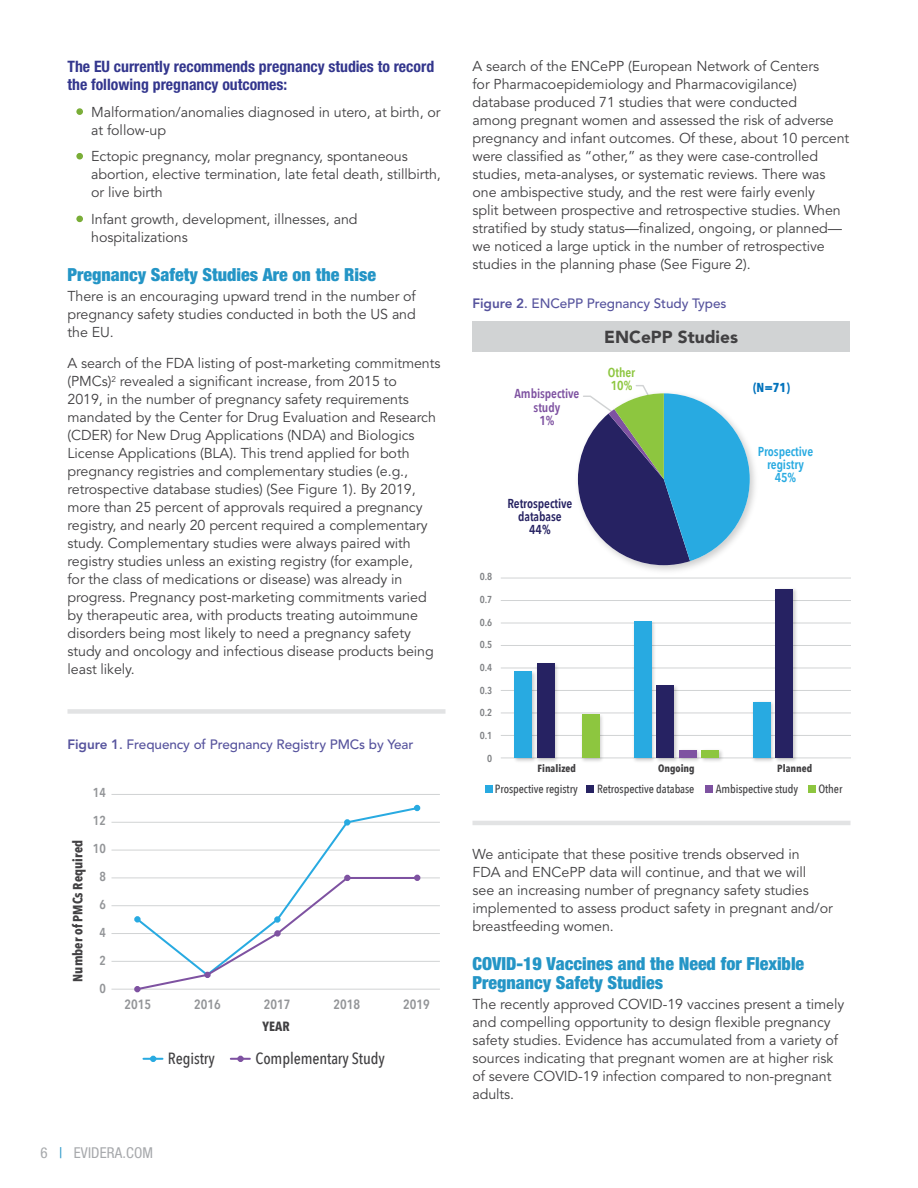
<style>
.page{position:relative;width:918px;height:1188px;background:#fff}
.page>*{position:absolute;margin:0;border:0;box-sizing:border-box;transform-origin:0 0}
.t1{font:900 condensed 18px/18.8px "Helvetica Neue LT Std";color:#2495c6}
.t2{font:900 17.25px "Avenir LT Std";color:#414042}
.t3{font:500 16.2px "Avenir Next Condensed";letter-spacing:-.005em;color:#414042}
.t4{font:700 condensed 15.75px/18px "Helvetica Neue LT Std";color:#33368d}
.t5{font:condensed 15px "Helvetica Neue LT Std";letter-spacing:.01em;color:#a7a9ac}
.t6{font:14.25px/18px "Avenir LT Std";letter-spacing:-.005em;color:#414042}
.t7{font:500 13.5px "Avenir LT Std";letter-spacing:-.005em;color:#56539d}
.t8{font:700 13.35px "Avenir Next Condensed";color:#414042}
.t9{font:600 13.35px "Avenir Next Condensed";color:#939598}
.t10{font:600 12.9px/13.4px "Avenir Next Condensed";letter-spacing:-.005em;color:#262262;text-align:center}
.t11{font:600 12.9px/13.4px "Avenir Next Condensed";letter-spacing:-.005em;color:#28aae1;text-align:center}
.t12{font:600 12.9px/13.4px "Avenir Next Condensed";letter-spacing:-.005em;color:#7e52a1;text-align:center}
.t13{font:600 12.9px/27.9px "Avenir Next Condensed";color:#939598;text-align:center}
.t14{font:600 12.9px/13.4px "Avenir Next Condensed";letter-spacing:-.005em;color:#8dc63f}
.t15{font:700 12.9px "Avenir Next Condensed";color:#0072bc}
.t16{font:500 11.85px "Avenir Next Condensed";letter-spacing:-.005em;color:#414042}
.t17{font:700 10.5px "Avenir Next Condensed";color:#414042}
.t18{font:600 10.05px "Avenir Next Condensed";color:#808285}
.s1{color:#79ad36}
.s2{font-weight:800}
.s3{color:#2495c6}
</style>
<div class="page">
<hr style="left:112px;top:989px;width:328px;height:1px;background:#d1d3d4">
<hr style="left:112px;top:961px;width:328px;height:1px;background:#d1d3d4">
<hr style="left:112px;top:933px;width:328px;height:1px;background:#d1d3d4">
<hr style="left:112px;top:905px;width:328px;height:1px;background:#d1d3d4">
<hr style="left:112px;top:877px;width:328px;height:1px;background:#d1d3d4">
<hr style="left:112px;top:850px;width:328px;height:1px;background:#d1d3d4">
<hr style="left:112px;top:822px;width:328px;height:1px;background:#d1d3d4">
<hr style="left:112px;top:794px;width:328px;height:1px;background:#d1d3d4">
<svg style="left:135px;top:807px;width:285px;height:68px"></svg>
<div style="left:134px;top:986px;width:7px;height:6px;border:2px solid #7e52a1;border-radius:50%"></div>
<svg style="left:414px;top:805px;width:6px;height:6px"></svg>
<div style="left:344px;top:819px;width:6px;height:7px;border:2px solid #28aae1;border-radius:50%"></div>
<svg style="left:135px;top:875px;width:285px;height:117px"></svg>
<div style="left:134px;top:916px;width:7px;height:7px;border:2px solid #28aae1;border-radius:50%"></div>
<hr style="left:143px;top:1058px;width:20px;height:2px;background:#28aae1">
<svg style="left:150px;top:1056px;width:6px;height:6px"></svg>
<svg style="left:231px;top:1056px;width:19px;height:4px"></svg>
<div style="left:237px;top:1056px;width:7px;height:6px;border:2px solid #7e52a1;border-radius:50%"></div>
<svg style="left:485px;top:577px;width:365px;height:216px"></svg>
<hr style="left:501px;top:758px;width:349px;height:1px;background:#d1d3d4">
<hr style="left:501px;top:735px;width:349px;height:1px;background:#d1d3d4">
<hr style="left:501px;top:713px;width:349px;height:1px;background:#d1d3d4">
<hr style="left:501px;top:690px;width:349px;height:1px;background:#d1d3d4">
<hr style="left:501px;top:668px;width:349px;height:1px;background:#d1d3d4">
<hr style="left:501px;top:645px;width:349px;height:1px;background:#d1d3d4">
<hr style="left:501px;top:623px;width:349px;height:1px;background:#d1d3d4">
<hr style="left:501px;top:600px;width:349px;height:1px;background:#d1d3d4">
<hr style="left:501px;top:578px;width:349px;height:1px;background:#d1d3d4">
<svg style="left:578px;top:385px;width:172px;height:180px"></svg>
<img style="left:511px;top:668px;width:23px;height:96px">
<div style="left:515px;top:671px;width:17px;height:87px;background:#28aae1"></div>
<img style="left:534px;top:660px;width:27px;height:104px">
<div style="left:537px;top:664px;width:18px;height:94px;background:#262262"></div>
<img style="left:579px;top:712px;width:27px;height:52px">
<div style="left:582px;top:715px;width:18px;height:43px;background:#8dc63f"></div>
<img style="left:631px;top:618px;width:27px;height:146px">
<div style="left:634px;top:621px;width:17px;height:137px;background:#28aae1"></div>
<img style="left:653px;top:683px;width:27px;height:81px">
<div style="left:656px;top:686px;width:18px;height:72px;background:#262262"></div>
<img style="left:676px;top:747px;width:22px;height:17px">
<div style="left:679px;top:750px;width:17px;height:8px;background:#7e52a1"></div>
<img style="left:698px;top:747px;width:27px;height:17px">
<div style="left:701px;top:750px;width:18px;height:8px;background:#8dc63f"></div>
<img style="left:750px;top:699px;width:22px;height:65px">
<div style="left:753px;top:702px;width:18px;height:56px;background:#28aae1"></div>
<img style="left:772px;top:586px;width:27px;height:178px">
<div style="left:775px;top:589px;width:18px;height:169px;background:#262262"></div>
<div style="left:485px;top:786px;width:7px;height:7px;background:#28aae1"></div>
<div style="left:587px;top:786px;width:7px;height:7px;background:#262262"></div>
<div style="left:706px;top:786px;width:7px;height:7px;background:#7e52a1"></div>
<div style="left:808px;top:786px;width:7px;height:7px;background:#8dc63f"></div>
<div style="left:472px;top:321px;width:378px;height:31px;background:#d1d3d4"></div>
<hr style="left:472px;top:821px;width:378px;height:4px;background:#e2e3e4">
<div style="left:68px;top:709px;width:378px;height:5px;background:#e2e3e4"></div>
<p class="t4" style="left:68px;top:57px;width:368px">The EU currently recommends pregnancy studies to record the following pregnancy outcomes:</p>
<p class="t6" style="left:91px;top:103px;width:351px;text-indent:-15px"><span class="s1">•</span> Malformation/anomalies diagnosed in utero, at birth, or at follow-up</p>
<p class="t6" style="left:91px;top:148px;width:351px;text-indent:-15px"><span class="s1">•</span> Ectopic pregnancy, molar pregnancy, spontaneous abortion, elective termination, late fetal death, stillbirth, or live birth</p>
<p class="t6" style="left:91px;top:210px;width:268px;text-indent:-15px"><span class="s1">•</span> Infant growth, development, illnesses, and hospitalizations</p>
<p class="t1" style="left:68px;top:265px;width:310px">Pregnancy Safety Studies Are on the Rise</p>
<p class="t6" style="left:68px;top:287px;width:350px;text-align:justify">There is an encouraging upward trend in the number of pregnancy safety studies conducted in both the US and the EU.</p>
<p class="t6" style="left:67px;top:355px;width:375px">A search of the FDA listing of post-marketing commitments (PMCs)<sup>2</sup> revealed a significant increase, from 2015 to<br>2019, in the number of pregnancy safety requirements mandated by the Center for Drug Evaluation and Research (CDER) for New Drug Applications (NDA) and Biologics License Applications (BLA). This trend applied for both pregnancy registries and complementary studies (e.g., retrospective database studies) (See Figure 1). By 2019, more than 25 percent of approvals required a pregnancy registry, and nearly 20 percent required a complementary study. Complementary studies were always paired with registry studies unless an existing registry (for example,<br>for the class of medications or disease) was already in progress. Pregnancy post-marketing commitments varied by therapeutic area, with products treating autoimmune disorders being most likely to need a pregnancy safety study and oncology and infectious disease products being least likely.</p>
<p class="t7" style="left:68px;top:737px;width:348px"><span class="s2">Figure 1</span>. Frequency of Pregnancy Registry PMCs by Year</p>
<p class="t8" style="left:70px;top:982px;width:143px;rotate:-90deg">Number of PMCs Required</p>
<p class="t13" style="left:93px;top:778px;width:14px">14<br>12<br>10<br>8<br>6<br>4<br>2<br>0</p>
<p class="t9" style="left:124px;top:993px;width:28px">2015</p>
<p class="t9" style="left:194px;top:993px;width:28px">2016</p>
<p class="t9" style="left:264px;top:993px;width:28px">2017</p>
<p class="t9" style="left:333px;top:993px;width:28px">2018</p>
<p class="t9" style="left:403px;top:993px;width:28px">2019</p>
<p class="t8" style="left:263px;top:1018px;width:29px">YEAR</p>
<p class="t3" style="left:168px;top:1048px;width:48px">Registry</p>
<p class="t3" style="left:256px;top:1048px;width:131px">Complementary Study</p>
<p class="t5" style="left:40px;top:1144px;width:114px">6 <span class="s3">|</span> EVIDERA.COM</p>
<p class="t6" style="left:472px;top:58px;width:378px">A search of the ENCePP (European Network of Centers<br>for Pharmacoepidemiology and Pharmacovigilance) database produced 71 studies that were conducted<br>among pregnant women and assessed the risk of adverse pregnancy and infant outcomes. Of these, about 10 percent were classified as “other,” as they were case-controlled studies, meta-analyses, or systematic reviews. There was one ambispective study, and the rest were fairly evenly<br>split between prospective and retrospective studies. When stratified by study status—finalized, ongoing, or planned— we noticed a large uptick in the number of retrospective studies in the planning phase (See Figure 2).</p>
<p class="t7" style="left:472px;top:295px;width:256px"><span class="s2">Figure 2</span>. ENCePP Pregnancy Study Types</p>
<p class="t18" style="left:480px;top:568px;width:14px">0.8</p>
<p class="t18" style="left:480px;top:591px;width:14px">0.7</p>
<p class="t18" style="left:480px;top:613px;width:14px">0.6</p>
<p class="t18" style="left:480px;top:636px;width:14px">0.5</p>
<p class="t18" style="left:480px;top:659px;width:14px">0.4</p>
<p class="t18" style="left:480px;top:681px;width:14px">0.3</p>
<p class="t18" style="left:480px;top:704px;width:14px">0.2</p>
<p class="t18" style="left:480px;top:727px;width:14px">0.1</p>
<p class="t18" style="left:487px;top:749px;width:7px">0</p>
<p class="t12" style="left:514px;top:387px;width:66px">Ambispective study<br>1%</p>
<p class="t10" style="left:507px;top:496px;width:67px">Retrospective database<br>44%</p>
<p class="t2" style="left:604px;top:327px;width:135px">ENCePP Studies</p>
<p class="t14" style="left:608px;top:366px;width:29px">Other<br>10%</p>
<p class="t15" style="left:753px;top:380px;width:38px">(N=71)</p>
<p class="t11" style="left:758px;top:444px;width:57px">Prospective registry<br>45%</p>
<p class="t17" style="left:538px;top:762px;width:40px">Finalized</p>
<p class="t17" style="left:658px;top:762px;width:38px">Ongoing</p>
<p class="t17" style="left:777px;top:762px;width:36px">Planned</p>
<p class="t16" style="left:495px;top:782px;width:84px">Prospective registry</p>
<p class="t16" style="left:597px;top:782px;width:99px">Retrospective database</p>
<p class="t16" style="left:716px;top:782px;width:84px">Ambispective study</p>
<p class="t16" style="left:818px;top:782px;width:26px">Other</p>
<p class="t6" style="left:472px;top:845px;width:362px">We anticipate that these positive trends observed in<br>FDA and ENCePP data will continue, and that we will<br>see an increasing number of pregnancy safety studies implemented to assess product safety in pregnant and/or breastfeeding women.</p>
<p class="t1" style="left:472px;top:954px;width:333px">COVID-19 Vaccines and the Need for Flexible<br>Pregnancy Safety Studies</p>
<p class="t6" style="left:472px;top:995px;width:373px">The recently approved COVID-19 vaccines present a timely and compelling opportunity to design flexible pregnancy safety studies. Evidence has accumulated from a variety of sources indicating that pregnant women are at higher risk of severe COVID-19 infection compared to non-pregnant adults.</p>
</div>
